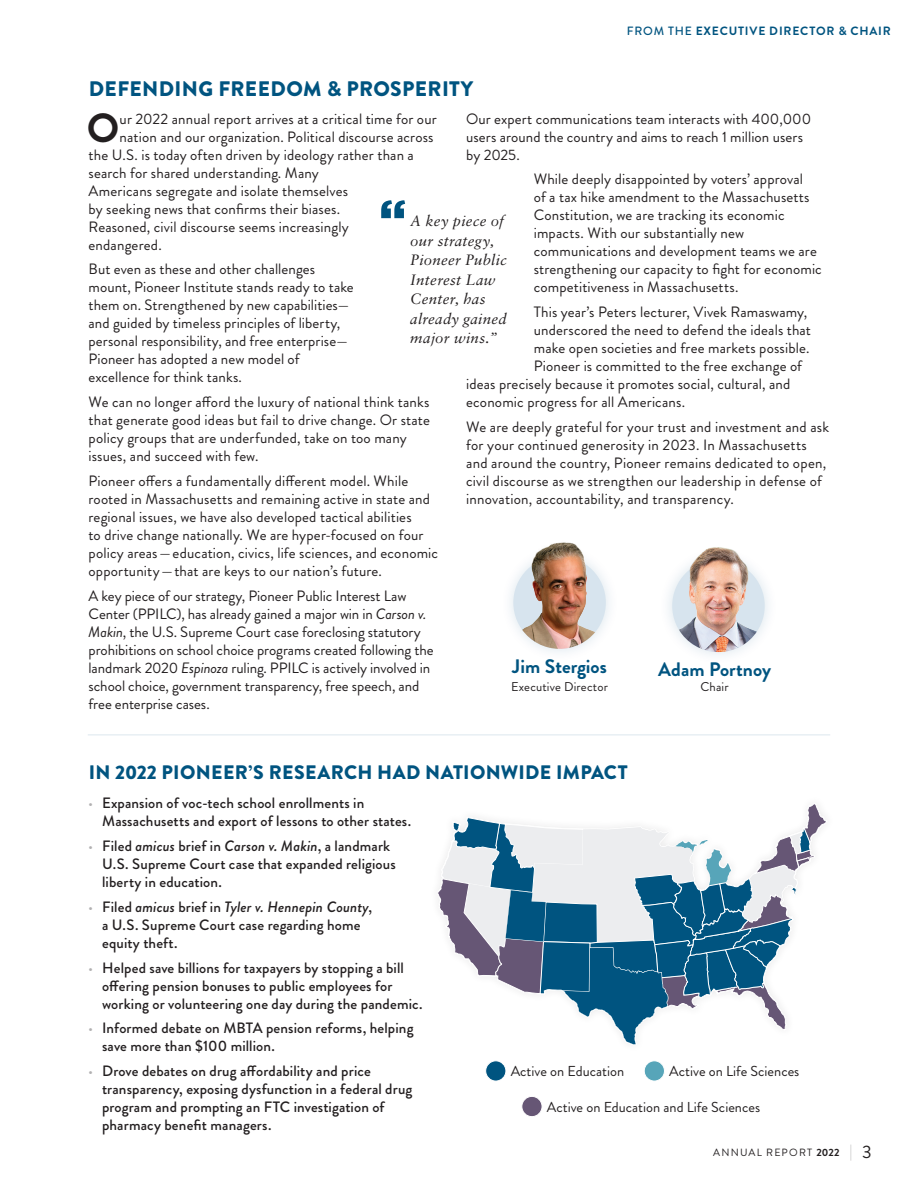
<style>
.page{position:relative;width:918px;height:1188px;background:#fff}
.page>*{position:absolute;margin:0;border:0;box-sizing:border-box;transform-origin:0 0}
.Body{font:700 40.65px "Brandon Grotesque";color:#231f20}
.Heading_2{font:900 21px "Brandon Grotesque";letter-spacing:.015em;color:#005480}
.Financial_Totals{font:900 19.5px "Brandon Grotesque";letter-spacing:.015em;color:#005480}
.Financial_Totals-2{font:700 19.5px "Brandon Grotesque";color:#005480}
.t1{font:18px "Brandon Grotesque";color:#231f20}
.Body-2{font:15px/18px "Brandon Grotesque";letter-spacing:.01em;color:#231f20}
.t2{font:500 15px/18px "Brandon Grotesque";letter-spacing:.01em;color:#231f20}
.Quotes{font:italic 15px/19.5px "Sabon LT Pro";letter-spacing:.02em;color:#231f20}
.t3{font:14.4px "Brandon Grotesque";color:#231f20}
.Financial_Totals-3{font:12.75px "Brandon Grotesque";letter-spacing:.015em;color:#231f20}
.t4{font:700 12px "Brandon Grotesque";letter-spacing:.07em;color:#005480}
.t5{font:10.5px "Brandon Grotesque";letter-spacing:.115em;color:#231f20}
.s1{font-weight:500}
.s2{font-style:italic}
.s3{font-size:12px;color:#b1b0b1}
.s4{font-weight:700}
</style>
<div class="page">
<hr style="left:88px;top:734px;width:742px;height:2px;background:#005480">
<svg style="left:850px;top:1145px;width:1px;height:16px"></svg>
<svg style="left:381px;top:200px;width:24px;height:18px"></svg>
<img style="left:679px;top:627px;width:78px;height:25px">
<img style="left:668px;top:547px;width:97px;height:80px">
<div style="left:500px;top:543px;width:119px;height:119px;background:#005480;opacity:.15"></div>
<div style="left:513px;top:556px;width:93px;height:93px;background:#d7e4ee;border-radius:50%"></div>
<img style="left:522px;top:607px;width:73px;height:42px">
<img style="left:531px;top:542px;width:56px;height:65px">
<svg style="left:438px;top:804px;width:388px;height:241px"></svg>
<div style="left:522px;top:1096px;width:20px;height:21px;background:#665675;border-radius:50%"></div>
<div style="left:522px;top:1096px;width:20px;height:21px;border:1px solid #fff;border-radius:50%"></div>
<div style="left:486px;top:1061px;width:20px;height:20px;background:#005480;border-radius:50%"></div>
<div style="left:485px;top:1061px;width:21px;height:20px;border:1px solid #fff;border-radius:50%"></div>
<div style="left:644px;top:1061px;width:20px;height:20px;background:#57a5b9;border-radius:50%"></div>
<div style="left:644px;top:1061px;width:21px;height:20px;border:1px solid #fff;border-radius:50%"></div>
<p class="t4" style="left:627px;top:23px;width:265px"><span class="s1">FROM THE</span> EXECUTIVE DIRECTOR &amp; CHAIR</p>
<p class="Heading_2" style="left:89px;top:74px;width:386px">DEFENDING FREEDOM &amp; PROSPERITY</p>
<p class="Body-2" style="left:466px;top:110px;width:347px">Our expert communications team interacts with 400,000 users around the country and aims to reach 1 million users by 2025.</p>
<p class="Body-2" style="left:534px;top:170px;width:290px">While deeply disappointed by voters’ approval<br>of a tax hike amendment to the Massachusetts Constitution, we are tracking its economic impacts. With our substantially new communications and development teams we are strengthening our capacity to fight for economic competitiveness in Massachusetts.</p>
<p class="Body-2" style="left:534px;top:303px;width:275px">This year’s Peters lecturer, Vivek Ramaswamy,</p>
<p class="Body-2" style="left:534px;top:321px;width:279px">underscored the need to defend the ideals that</p>
<p class="Body-2" style="left:534px;top:339px;width:277px">make open societies and free markets possible.</p>
<p class="Body-2" style="left:534px;top:357px;width:270px">Pioneer is committed to the free exchange of</p>
<p class="Body-2" style="left:466px;top:375px;width:326px">ideas precisely because it promotes social, cultural, and</p>
<p class="Body-2" style="left:466px;top:393px;width:220px">economic progress for all Americans.</p>
<p class="Body-2" style="left:466px;top:418px;width:365px">We are deeply grateful for your trust and investment and ask for your continued generosity in 2023. In Massachusetts and around the country, Pioneer remains dedicated to open, civil discourse as we strengthen our leadership in defense of innovation, accountability, and transparency.</p>
<p class="Body" style="left:87px;top:99px;width:34px">O</p>
<p class="Body-2" style="left:120px;top:110px;width:319px">ur 2022 annual report arrives at a critical time for our</p>
<p class="Body-2" style="left:120px;top:128px;width:315px">nation and our organization. Political discourse across</p>
<p class="Body-2" style="left:89px;top:146px;width:327px">the U.S. is today often driven by ideology rather than a</p>
<p class="Body-2" style="left:89px;top:164px;width:232px">search for shared understanding. Many</p>
<p class="Body-2" style="left:89px;top:182px;width:261px">Americans segregate and isolate themselves</p>
<p class="Body-2" style="left:89px;top:200px;width:253px">by seeking news that confirms their biases.</p>
<p class="Body-2" style="left:89px;top:218px;width:262px">Reasoned, civil discourse seems increasingly</p>
<p class="Body-2" style="left:89px;top:236px;width:75px">endangered.</p>
<p class="Body-2" style="left:89px;top:260px;width:267px">But even as these and other challenges mount, Pioneer Institute stands ready to take them on. Strengthened by new capabilities— and guided by timeless principles of liberty, personal responsibility, and free enterprise— Pioneer has adopted a new model of excellence for think tanks.</p>
<p class="Body-2" style="left:89px;top:393px;width:343px">We can no longer afford the luxury of national think tanks that generate good ideas but fail to drive change. Or state policy groups that are underfunded, take on too many issues, and succeed with few.</p>
<p class="Body-2" style="left:89px;top:472px;width:351px">Pioneer offers a fundamentally different model. While rooted in Massachusetts and remaining active in state and regional issues, we have also developed tactical abilities<br>to drive change nationally. We are hyper-focused on four policy areas—education, civics, life sciences, and economic opportunity—that are keys to our nation’s future.</p>
<p class="Body-2" style="left:89px;top:587px;width:347px">A key piece of our strategy, Pioneer Public Interest Law Center (PPILC), has already gained a major win in <span class="s2">Carson v.<br>Makin</span>, the U.S. Supreme Court case foreclosing statutory prohibitions on school choice programs created following the landmark 2020 <span class="s2">Espinoza</span> ruling. PPILC is actively involved in school choice, government transparency, free speech, and free enterprise cases.</p>
<p class="Quotes" style="left:410px;top:211px;width:98px">A key piece of our strategy,<br>Pioneer Public<br>Interest Law<br>Center, has already gained major wins.”</p>
<p class="Financial_Totals-2" style="left:512px;top:653px;width:96px">Jim Stergios</p>
<p class="Financial_Totals-3" style="left:511px;top:678px;width:98px">Executive Director</p>
<p class="Financial_Totals-2" style="left:658px;top:656px;width:114px">Adam Portnoy</p>
<p class="Financial_Totals-3" style="left:700px;top:678px;width:30px">Chair</p>
<p class="Financial_Totals" style="left:89px;top:758px;width:541px">IN 2022 PIONEER’S RESEARCH HAD NATIONWIDE IMPACT</p>
<p class="t2" style="left:102px;top:794px;width:311px;text-indent:-14px"><span class="s3">•</span> Expansion of voc-tech school enrollments in<br>Massachusetts and export of lessons to other states.</p>
<p class="t2" style="left:102px;top:837px;width:295px;text-indent:-14px"><span class="s3">•</span> Filed <span class="s2">amicus</span> brief in <span class="s2">Carson v. Makin</span>, a landmark<br>U.S. Supreme Court case that expanded religious liberty in education.</p>
<p class="t2" style="left:102px;top:898px;width:272px;text-indent:-14px"><span class="s3">•</span> Filed <span class="s2">amicus</span> brief in <span class="s2">Tyler v. Hennepin County</span>, a U.S. Supreme Court case regarding home equity theft.</p>
<p class="t2" style="left:102px;top:959px;width:322px;text-indent:-14px"><span class="s3">•</span> Helped save billions for taxpayers by stopping a bill offering pension bonuses to public employees for working or volunteering one day during the pandemic.</p>
<p class="t2" style="left:102px;top:1019px;width:313px;text-indent:-14px"><span class="s3">•</span> Informed debate on MBTA pension reforms, helping save more than $100 million.</p>
<p class="t2" style="left:102px;top:1062px;width:312px;text-indent:-14px"><span class="s3">•</span> Drove debates on drug affordability and price transparency, exposing dysfunction in a federal drug program and prompting an FTC investigation of pharmacy benefit managers.</p>
<p class="t3" style="left:511px;top:1061px;width:115px">Active on Education</p>
<p class="t3" style="left:669px;top:1061px;width:132px">Active on Life Sciences</p>
<p class="t3" style="left:547px;top:1097px;width:215px">Active on Education and Life Sciences</p>
<p class="t5" style="left:713px;top:1145px;width:128px">ANNUAL REPORT <span class="s4">2022</span></p>
<p class="t1" style="left:862px;top:1140px;width:11px">3</p>
</div>
